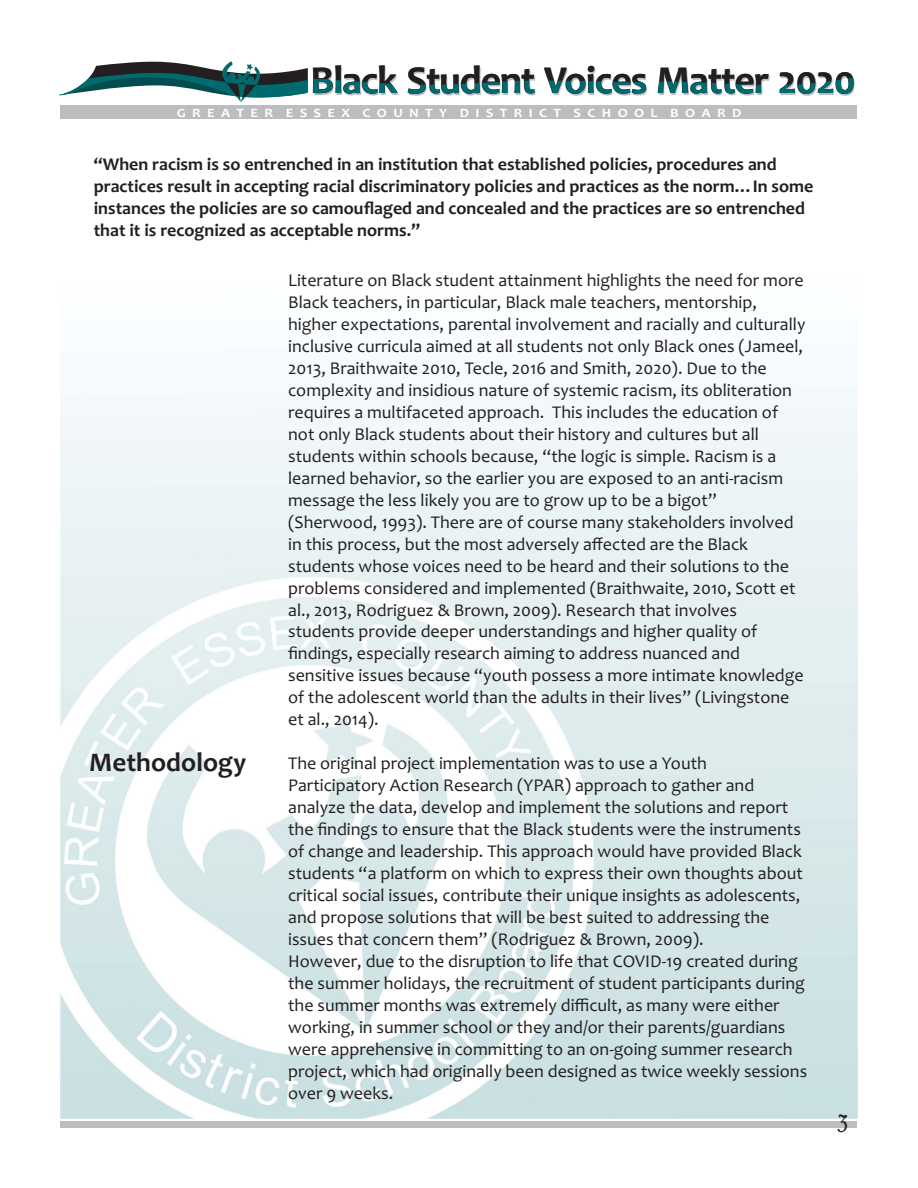
<style>
.page{position:relative;width:918px;height:1188px;background:#fff}
.page>*{position:absolute;margin:0;border:0;box-sizing:border-box;transform-origin:0 0}
.t1{font:700 39.75px "Candara";letter-spacing:-.025em;color:#231f20}
.t2{font:30.75px "Cookie";color:#231f20;scale:.84 1}
.t3{font:700 27px "Candara";color:#231f20}
.t4{font:18px/21.9px "Candara";color:#231f20}
.t5{font:700 18px/21.9px "Candara";color:#231f20}
.t6{font:700 12.75px "Candara";color:#fff;scale:1.14 1}
</style>
<div class="page">
<img style="left:61px;top:344px;width:797px;height:774px">
<svg style="left:59px;top:61px;width:795px;height:41px"></svg>
<div style="left:60px;top:106px;width:797px;height:13px;background:#bbbdc0"></div>
<div style="left:61px;top:1121px;width:796px;height:6px;background:#bbbdc0"></div>
<h1 class="t1" style="left:310px;top:64px;width:547px">Black Student Voices Matter 2020</h1>
<p class="t6" style="left:177px;top:107px;width:497px">G R E A T E R E S S E X C O U N T Y D I S T R I C T S C H O O L B O A R D</p>
<p class="t5" style="left:94px;top:155px;width:721px">“When racism is so entrenched in an institution that established policies, procedures and practices result in accepting racial discriminatory policies and practices as the norm…In some instances the policies are so camouflaged and concealed and the practices are so entrenched that it is recognized as acceptable norms.”</p>
<h3 class="t3" style="left:89px;top:751px;width:158px">Methodology</h3>
<p class="t4" style="left:288px;top:271px;width:519px">Literature on Black student attainment highlights the need for more Black teachers, in particular, Black male teachers, mentorship, higher expectations, parental involvement and racially and culturally inclusive curricula aimed at all students not only Black ones (Jameel, 2013, Braithwaite 2010, Tecle, 2016 and Smith, 2020). Due to the complexity and insidious nature of systemic racism, its obliteration requires a multifaceted approach. This includes the education of not only Black students about their history and cultures but all students within schools because, “the logic is simple. Racism is a learned behavior, so the earlier you are exposed to an anti-racism message the less likely you are to grow up to be a bigot” (Sherwood, 1993). There are of course many stakeholders involved in this process, but the most adversely affected are the Black students whose voices need to be heard and their solutions to the problems considered and implemented (Braithwaite, 2010, Scott et al., 2013, Rodriguez &amp; Brown, 2009). Research that involves students provide deeper understandings and higher quality of findings, especially research aiming to address nuanced and sensitive issues because “youth possess a more intimate knowledge of the adolescent world than the adults in their lives” (Livingstone et al., 2014).</p>
<p class="t4" style="left:288px;top:754px;width:521px">The original project implementation was to use a Youth Participatory Action Research (YPAR) approach to gather and analyze the data, develop and implement the solutions and report the findings to ensure that the Black students were the instruments of change and leadership. This approach would have provided Black students “a platform on which to express their own thoughts about critical social issues, contribute their unique insights as adolescents, and propose solutions that will be best suited to addressing the issues that concern them” (Rodriguez &amp; Brown, 2009).<br>However, due to the disruption to life that COVID-19 created during the summer holidays, the recruitment of student participants during the summer months was extremely difficult, as many were either working, in summer school or they and/or their parents/guardians were apprehensive in committing to an on-going summer research project, which had originally been designed as twice weekly sessions over 9 weeks.</p>
<h2 class="t2" style="left:838px;top:1108px;width:14px">3</h2>
</div>
